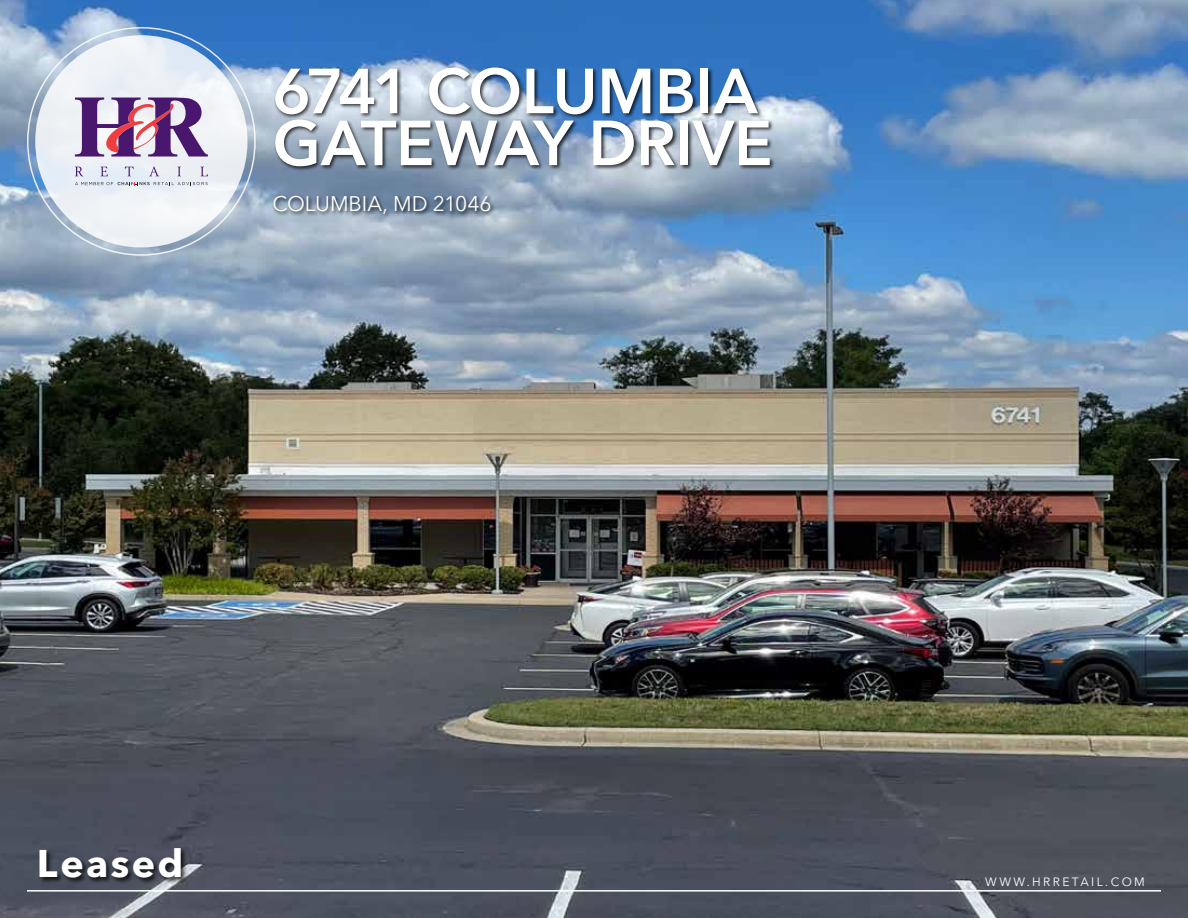
<style>
.page{position:relative;width:1188px;height:918px;background:#fff}
.page>*{position:absolute;margin:0;border:0;box-sizing:border-box;transform-origin:0 0}
.t1{font:600 63px/51.9px "Avenir Next LT Pro";letter-spacing:-.005em;color:#fff}
.t2{font:700 38.25px "Avenir Next LT Pro";letter-spacing:.06em;color:#fff}
.t3{font:21px "Avenir Next LT Pro";color:#fff}
.t4{font:12px "Avenir Next LT Pro";letter-spacing:.2em;color:#fff}
</style>
<div class="page">
<img style="left:0;top:0;width:1188px;height:918px">
<div style="left:272px;top:195px;width:224px;height:24px;background:#000;opacity:.75"></div>
<div style="left:274px;top:66px;width:501px;height:106px;background:#000;opacity:.75"></div>
<svg style="left:27px;top:27px;width:229px;height:229px"></svg>
<svg style="left:75px;top:182px;width:133px;height:4px"></svg>
<svg style="left:75px;top:167px;width:9px;height:9px"></svg>
<svg style="left:101px;top:167px;width:7px;height:9px"></svg>
<svg style="left:125px;top:167px;width:9px;height:9px"></svg>
<svg style="left:149px;top:166px;width:10px;height:10px"></svg>
<svg style="left:177px;top:167px;width:4px;height:9px"></svg>
<svg style="left:201px;top:167px;width:7px;height:9px"></svg>
<svg style="left:75px;top:98px;width:133px;height:59px"></svg>
<hr style="left:27px;top:890px;width:1134px;height:2px;background:#fff">
<div style="left:38px;top:847px;width:149px;height:37px;background:#000;opacity:.75"></div>
<p class="t1" style="left:272px;top:65px;width:502px">6741 COLUMBIA<br>GATEWAY DRIVE</p>
<p class="t3" style="left:272px;top:191px;width:221px">COLUMBIA, MD 21046</p>
<p class="t2" style="left:37px;top:840px;width:148px">Leased</p>
<p class="t4" style="left:985px;top:875px;width:161px">WWW.HRRETAIL.COM</p>
</div>
